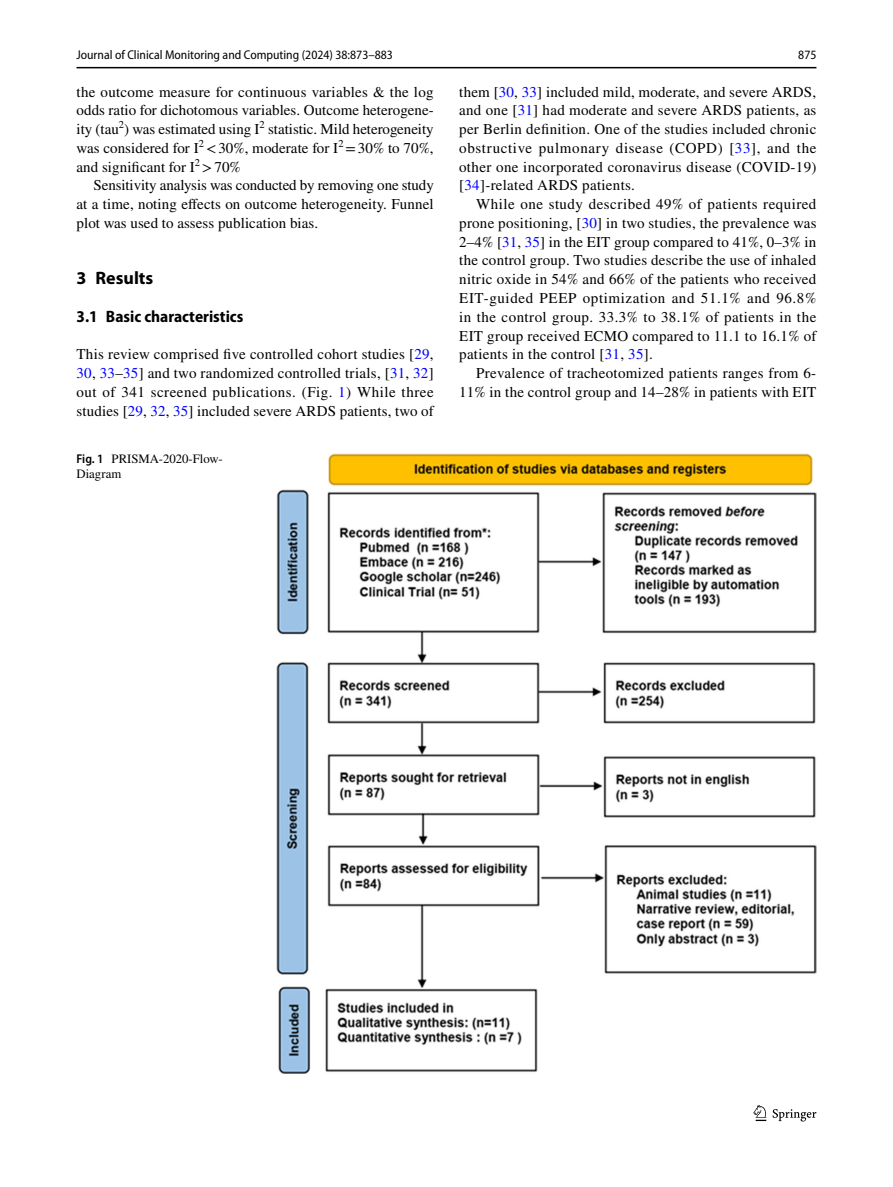
<style>
.page{position:relative;width:893px;height:1187px;background:#fff}
.page>*{position:absolute;margin:0;border:0;box-sizing:border-box;transform-origin:0 0}
.t1{font:700 18px "Myriad Pro";color:#000}
.t2{font:700 semi-condensed 16.5px "Myriad Pro";color:#000}
.t3{font:15px/18.8px "STIX";letter-spacing:.015em;color:#000;text-align:justify}
.t4{font:semi-condensed 12.75px "Myriad Pro";color:#000}
.t5{font:12.75px/15px "STIX";color:#000}
.s1{color:#00f}
.s2{font-family:"Myriad Pro";font-weight:600;font-stretch:semi-condensed}
</style>
<div class="page">
<hr style="left:77px;top:67px;width:739px;height:1px;background:#000">
<svg style="left:753px;top:1105px;width:13px;height:15px"></svg>
<svg style="left:773px;top:1109px;width:43px;height:12px"></svg>
<img style="left:276px;top:454px;width:540px;height:619px">
<p class="t4" style="left:77px;top:48px;width:318px">Journal of Clinical Monitoring and Computing (2024) 38:873–883</p>
<p class="t4" style="left:798px;top:48px;width:20px">875</p>
<p class="t3" style="left:77px;top:83px;width:359px">the outcome measure for continuous variables &amp; the log odds ratio for dichotomous variables. Outcome heterogene&shy;ity (tau<sup>2</sup>) was estimated using I<sup>2</sup> statistic. Mild heterogeneity was considered for I<sup>2</sup> &lt;30%, moderate for I<sup>2</sup> =30% to 70%, and significant for I<sup>2</sup> &gt;70%</p>
<p class="t3" style="left:77px;top:177px;width:359px;text-indent:17px">Sensitivity analysis was conducted by removing one study at a time, noting effects on outcome heterogeneity. Funnel plot was used to assess publication bias.</p>
<p class="t3" style="left:459px;top:83px;width:359px">them [<span class="s1">30</span>, <span class="s1">33</span>] included mild, moderate, and severe ARDS, and one [<span class="s1">31</span>] had moderate and severe ARDS patients, as per Berlin definition. One of the studies included chronic obstructive pulmonary disease (COPD) [<span class="s1">33</span>], and the other one incorporated coronavirus disease (COVID-19) [<span class="s1">34</span>]-related ARDS patients.</p>
<p class="t3" style="left:459px;top:196px;width:359px;text-indent:17px">While one study described 49% of patients required prone positioning, [<span class="s1">30</span>] in two studies, the prevalence was 2–4% [<span class="s1">31</span>, <span class="s1">35</span>] in the EIT group compared to 41%, 0–3% in the control group. Two studies describe the use of inhaled nitric oxide in 54% and 66% of the patients who received EIT-guided PEEP optimization and 51.1% and 96.8% in the control group. 33.3% to 38.1% of patients in the EIT group received ECMO compared to 11.1 to 16.1% of patients in the control [<span class="s1">31</span>, <span class="s1">35</span>].</p>
<p class="t3" style="left:459px;top:364px;width:359px;text-align:right">Prevalence of tracheotomized patients ranges from 6-<br>11% in the control group and 14–28% in patients with EIT</p>
<p class="t1" style="left:77px;top:266px;width:78px">3 Results</p>
<p class="t2" style="left:77px;top:307px;width:168px">3.1 Basic characteristics</p>
<p class="t3" style="left:77px;top:346px;width:359px">This review comprised five controlled cohort studies [<span class="s1">29</span>, <span class="s1">30</span>, <span class="s1">33</span>–<span class="s1">35</span>] and two randomized controlled trials, [<span class="s1">31</span>, <span class="s1">32</span>] out of 341 screened publications. (Fig. <span class="s1">1</span>) While three studies [<span class="s1">29</span>, <span class="s1">32</span>, <span class="s1">35</span>] included severe ARDS patients, two of</p>
<p class="t5" style="left:77px;top:452px;width:148px"><span class="s2">Fig. 1</span> PRISMA-2020-Flow-<br>Diagram</p>
</div>
